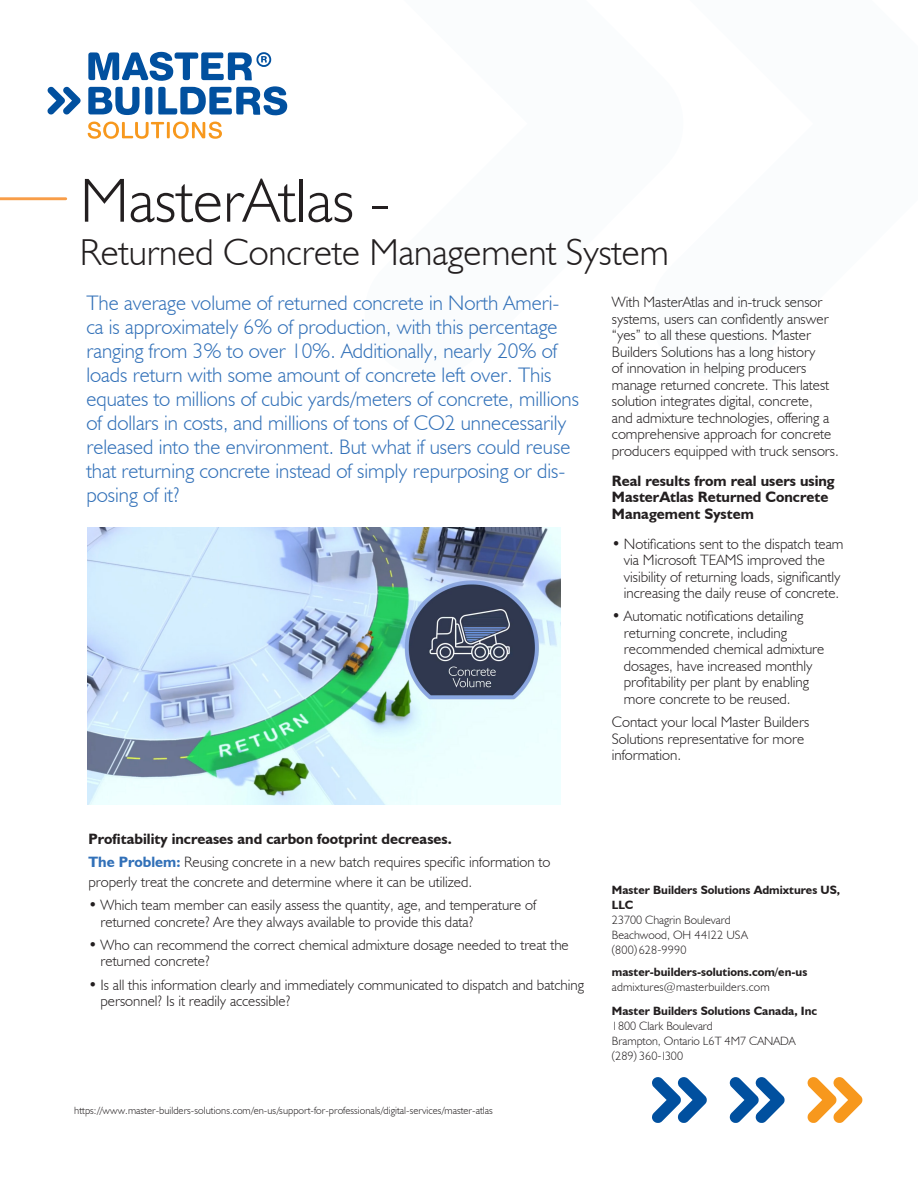
<style>
.page{position:relative;width:918px;height:1188px;background:#fff}
.page>*{position:absolute;margin:0;border:0;box-sizing:border-box;transform-origin:0 0}
.t1{font:300 62.55px "Humanist 521 BT";color:#231f20}
.t2{font:300 37.5px "Humanist 521 BT";color:#231f20}
.t3{font:300 21px/24px "Humanist 521 BT";color:#3170b8}
.t4{font:300 15px/16.5px "Humanist 521 BT";color:#231f20}
.t5{font:700 15px/16.5px "Humanist 521 BT";color:#231f20}
.t6{font:300 12px/15px "Humanist 521 BT";color:#231f20}
.t7{font:700 12px/15px "Humanist 521 BT";color:#231f20}
.t8{font:300 10.5px "Humanist 521 BT";letter-spacing:.005em;color:#231f20}
.s1{font-weight:700;color:#3170b8}
.s2{font-weight:700}
.s3{font-weight:300}
</style>
<div class="page">
<svg style="left:88px;top:121px;width:134px;height:18px"></svg>
<svg style="left:47px;top:87px;width:34px;height:28px"></svg>
<svg style="left:88px;top:52px;width:199px;height:63px"></svg>
<hr style="left:0;top:197px;width:66px;height:3px;background:#f89d48">
<img style="left:87px;top:527px;width:473px;height:278px">
<svg style="left:652px;top:1077px;width:55px;height:46px"></svg>
<svg style="left:730px;top:1077px;width:55px;height:46px"></svg>
<svg style="left:807px;top:1077px;width:56px;height:46px"></svg>
<p class="t1" style="left:80px;top:162px;width:312px">MasterAtlas -</p>
<p class="t2" style="left:80px;top:229px;width:590px">Returned Concrete Management System</p>
<p class="t3" style="left:86px;top:290px;width:494px">The average volume of returned concrete in North Ameri&shy;ca is approximately 6% of production, with this percentage ranging from 3% to over 10%. Additionally, nearly 20% of loads return with some amount of concrete left over. This equates to millions of cubic yards/meters of concrete, millions of dollars in costs, and millions of tons of CO2 unnecessarily released into the environment. But what if users could reuse that returning concrete instead of simply repurposing or dis&shy;posing of it?</p>
<p class="t4" style="left:612px;top:293px;width:228px">With MasterAtlas and in-truck sensor systems, users can confidently answer “yes” to all these questions. Master Builders Solutions has a long history<br>of innovation in helping producers manage returned concrete. This latest solution integrates digital, concrete,<br>and admixture technologies, offering a comprehensive approach for concrete producers equipped with truck sensors.</p>
<p class="t5" style="left:612px;top:472px;width:224px">Real results from real users using<br>MasterAtlas Returned Concrete<br>Management System</p>
<p class="t4" style="left:612px;top:535px;width:233px;text-align:center">• Notifications sent to the dispatch team via Microsoft TEAMS improved the visibility of returning loads, significantly increasing the daily reuse of concrete.</p>
<p class="t4" style="left:624px;top:608px;width:202px;text-indent:-12px">• Automatic notifications detailing returning concrete, including recommended chemical admixture dosages, have increased monthly profitability per plant by enabling more concrete to be reused.</p>
<p class="t4" style="left:612px;top:713px;width:199px">Contact your local Master Builders<br>Solutions representative for more information.</p>
<p class="t5" style="left:89px;top:831px;width:365px">Profitability increases and carbon footprint decreases.</p>
<p class="t4" style="left:89px;top:852px;width:463px;line-height:19.5px"><span class="s1">The Problem:</span> Reusing concrete in a new batch requires specific information to properly treat the concrete and determine where it can be utilized.</p>
<p class="t4" style="left:101px;top:897px;width:437px;text-indent:-12px">• Which team member can easily assess the quantity, age, and temperature of returned concrete? Are they always available to provide this data?</p>
<p class="t4" style="left:101px;top:936px;width:470px;text-indent:-12px">• Who can recommend the correct chemical admixture dosage needed to treat the returned concrete?</p>
<p class="t4" style="left:101px;top:976px;width:485px;text-indent:-12px">• Is all this information clearly and immediately communicated to dispatch and batching personnel? Is it readily accessible?</p>
<p class="t8" style="left:74px;top:1104px;width:420px">https://www.master-builders-solutions.com/en-us/support-for-professionals/digital-services/master-atlas</p>
<p class="t6" style="left:612px;top:882px;width:230px"><span class="s2">Master Builders Solutions Admixtures US,<br>LLC<br></span>23700 Chagrin Boulevard<br>Beachwood, OH 44122 USA<br>(800) 628-9990</p>
<p class="t7" style="left:612px;top:965px;width:197px">master-builders-solutions.com/en-us <span class="s3">admixtures@masterbuilders.com</span></p>
<p class="t6" style="left:612px;top:1003px;width:207px"><span class="s2">Master Builders Solutions Canada, Inc<br></span>1800 Clark Boulevard<br>Brampton, Ontario L6T 4M7 CANADA (289) 360-1300</p>
</div>
